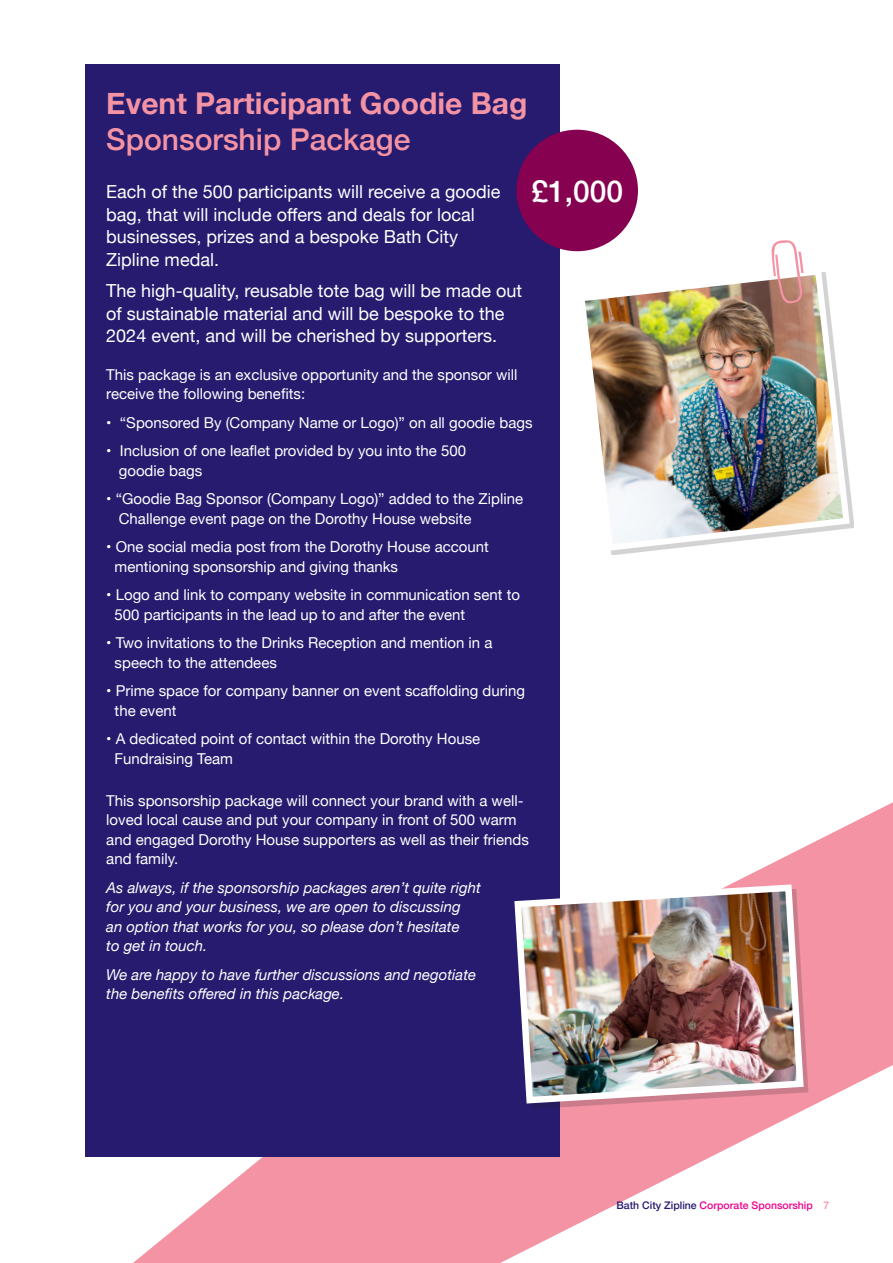
<style>
.page{position:relative;width:893px;height:1263px;background:#fff}
.page>*{position:absolute;margin:0;border:0;box-sizing:border-box;transform-origin:0 0}
.B_head{font:700 30px/36px "Helvetica Neue";color:#f493a4}
.t1{font:500 30px "Helvetica Neue";color:#fff}
.Body_text{font:18px/22.5px "Helvetica Neue";color:#fff}
.Body_text-2{font:15px/19.5px "Helvetica Neue";color:#fff}
.Body_text-3{font:italic 15px/19.5px "Helvetica Neue";color:#fff}
.t2{font:500 10.5px "Helvetica Neue";color:#ed028c}
.s1{font-weight:500}
.s2{color:#261b6f}
.s3{color:#f493a4}
</style>
<div class="page">
<img style="left:585px;top:272px;width:268px;height:282px">
<svg style="left:771px;top:240px;width:33px;height:64px"></svg>
<svg style="left:133px;top:802px;width:760px;height:461px;fill:#f493a4"></svg>
<div style="left:85px;top:64px;width:474px;height:1093px;background:#261b6f"></div>
<div style="left:516px;top:130px;width:122px;height:121px;background:#870151;border-radius:50%"></div>
<img style="left:514px;top:881px;width:293px;height:226px">
<p class="B_head" style="left:106px;top:86px;width:423px">Event Participant Goodie Bag<br><span class="s1">Sponsorship Package</span></p>
<p class="Body_text" style="left:106px;top:182px;width:396px">Each of the 500 participants will receive a goodie bag, that will include offers and deals for local businesses, prizes and a bespoke Bath City Zipline medal.</p>
<p class="Body_text" style="left:106px;top:281px;width:417px">The high-quality, reusable tote bag will be made out of sustainable material and will be bespoke to the<br>2024 event, and will be cherished by supporters.</p>
<p class="Body_text-2" style="left:106px;top:366px;width:413px">This package is an exclusive opportunity and the sponsor will receive the following benefits:</p>
<p class="Body_text-2" style="left:106px;top:414px;width:428px">• “Sponsored By (Company Name or Logo)” on all goodie bags</p>
<p class="Body_text-2" style="left:119px;top:442px;width:349px;text-indent:-13px">• Inclusion of one leaflet provided by you into the 500 goodie bags</p>
<p class="Body_text-2" style="left:119px;top:490px;width:406px;text-indent:-13px">• “Goodie Bag Sponsor (Company Logo)” added to the Zipline<br>Challenge event page on the Dorothy House website</p>
<p class="Body_text-2" style="left:115px;top:538px;width:376px;text-indent:-8px">• One social media post from the Dorothy House account mentioning sponsorship and giving thanks</p>
<p class="Body_text-2" style="left:115px;top:586px;width:407px;text-indent:-8px">• Logo and link to company website in communication sent to<br>500 participants in the lead up to and after the event</p>
<p class="Body_text-2" style="left:115px;top:634px;width:379px;text-indent:-8px">• Two invitations to the Drinks Reception and mention in a speech to the attendees</p>
<p class="Body_text-2" style="left:115px;top:682px;width:412px;text-indent:-8px">• Prime space for company banner on event scaffolding during the event</p>
<p class="Body_text-2" style="left:115px;top:730px;width:367px;text-indent:-8px">• A dedicated point of contact within the Dorothy House<br>Fundraising Team</p>
<p class="Body_text-2" style="left:106px;top:792px;width:424px">This sponsorship package will connect your brand with a well&shy;loved local cause and put your company in front of 500 warm and engaged Dorothy House supporters as well as their friends and family.</p>
<p class="Body_text-3" style="left:106px;top:879px;width:376px">As always, if the sponsorship packages aren’t quite right for you and your business, we are open to discussing<br>an option that works for you, so please don’t hesitate<br>to get in touch.</p>
<p class="Body_text-3" style="left:106px;top:966px;width:371px">We are happy to have further discussions and negotiate the benefits offered in this package.</p>
<p class="t1" style="left:531px;top:167px;width:93px">£1,000</p>
<p class="t2" style="left:617px;top:1197px;width:214px"><span class="s2">Bath City Zipline</span> Corporate Sponsorship <span class="s3">7</span></p>
</div>
